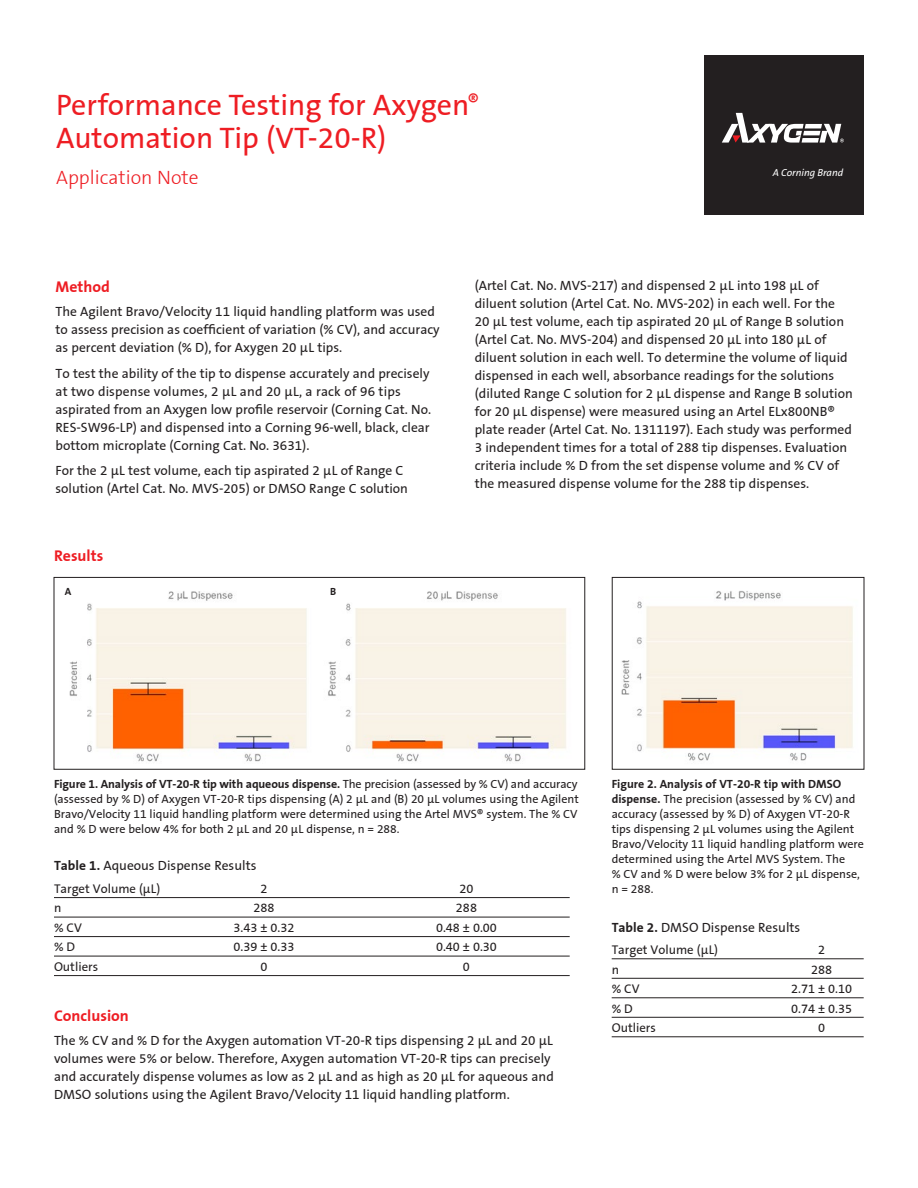
<style>
.page{position:relative;width:918px;height:1188px;background:#fff}
.page>*{position:absolute;margin:0;border:0;box-sizing:border-box;transform-origin:0 0}
.t1{font:30px/33px "Corning Sans";color:#ee1d23}
.Title_sub{font:300 19.5px "Corning Sans";color:#ee1d23}
.A_Head{font:700 15.75px "Corning Sans";color:#ee1d23}
.Body{font:13.5px/18px "Corning Sans";color:#231f20}
.Table_Title{font:13.5px "Corning Sans";color:#231f20}
.Table{font:12.75px "Corning Sans";color:#231f20}
.t2{font:12px/15px "Corning Sans";color:#231f20;text-align:justify}
.t3{font:700 10.5px "Corning Sans";color:#231f20}
.t4{font:italic 10.2px "Corning Sans";color:#fff}
.s1{font-weight:700}
</style>
<div class="page">
<div style="left:705px;top:56px;width:159px;height:159px;background:#231f20"></div>
<svg style="left:722px;top:113px;width:122px;height:30px"></svg>
<hr style="left:54px;top:897px;width:516px;height:1px;background:#231f20">
<hr style="left:54px;top:917px;width:516px;height:1px;background:#231f20">
<hr style="left:54px;top:936px;width:516px;height:1px;background:#231f20">
<hr style="left:54px;top:956px;width:516px;height:1px;background:#231f20">
<hr style="left:54px;top:975px;width:516px;height:1px;background:#231f20">
<hr style="left:612px;top:959px;width:252px;height:1px;background:#231f20">
<hr style="left:612px;top:978px;width:252px;height:1px;background:#231f20">
<hr style="left:612px;top:998px;width:252px;height:1px;background:#231f20">
<hr style="left:612px;top:1017px;width:252px;height:1px;background:#231f20">
<hr style="left:612px;top:1037px;width:252px;height:1px;background:#231f20">
<img style="left:69px;top:591px;width:497px;height:171px">
<div style="left:54px;top:577px;width:531px;height:193px;border:1px solid #231f20"></div>
<img style="left:621px;top:591px;width:232px;height:170px">
<div style="left:612px;top:577px;width:252px;height:193px;border:1px solid #231f20"></div>
<p class="t1" style="left:56px;top:89px;width:425px">Performance Testing for Axygen<sup>®<br></sup>Automation Tip (VT-20-R)</p>
<p class="Title_sub" style="left:56px;top:166px;width:144px">Application Note</p>
<p class="t4" style="left:773px;top:166px;width:72px">A Corning Brand</p>
<p class="A_Head" style="left:56px;top:278px;width:56px">Method</p>
<p class="Body" style="left:56px;top:303px;width:386px">The Agilent Bravo/Velocity 11 liquid handling platform was used to assess precision as coefficient of variation (% CV), and accuracy as percent deviation (% D), for Axygen 20 μL tips.</p>
<p class="Body" style="left:56px;top:364px;width:377px">To test the ability of the tip to dispense accurately and precisely at two dispense volumes, 2 μL and 20 μL, a rack of 96 tips aspirated from an Axygen low profile reservoir (Corning Cat. No.<br>RES-SW96-LP) and dispensed into a Corning 96-well, black, clear bottom microplate (Corning Cat. No. 3631).</p>
<p class="Body" style="left:56px;top:462px;width:354px">For the 2 μL test volume, each tip aspirated 2 μL of Range C solution (Artel Cat. No. MVS-205) or DMSO Range C solution</p>
<p class="A_Head" style="left:54px;top:546px;width:51px">Results</p>
<p class="t3" style="left:65px;top:586px;width:8px">A</p>
<p class="t3" style="left:330px;top:586px;width:8px">B</p>
<p class="Body" style="left:475px;top:277px;width:380px">(Artel Cat. No. MVS-217) and dispensed 2 μL into 198 μL of diluent solution (Artel Cat. No. MVS-202) in each well. For the 20 μL test volume, each tip aspirated 20 μL of Range B solution (Artel Cat. No. MVS-204) and dispensed 20 μL into 180 μL of diluent solution in each well. To determine the volume of liquid dispensed in each well, absorbance readings for the solutions (diluted Range C solution for 2 μL dispense and Range B solution for 20 μL dispense) were measured using an Artel ELx800NB® plate reader (Artel Cat. No. 1311197). Each study was performed 3 independent times for a total of 288 tip dispenses. Evaluation criteria include % D from the set dispense volume and % CV of the measured dispense volume for the 288 tip dispenses.</p>
<p class="t2" style="left:54px;top:777px;width:526px"><span class="s1">Figure 1. Analysis of VT-20-R tip with aqueous dispense.</span> The precision (assessed by % CV) and accuracy (assessed by % D) of Axygen VT-20-R tips dispensing (A) 2 μL and (B) 20 μL volumes using the Agilent Bravo/Velocity 11 liquid handling platform were determined using the Artel MVS® system. The % CV and % D were below 4% for both 2 μL and 20 μL dispense, n = 288.</p>
<p class="Table_Title" style="left:54px;top:858px;width:204px"><span class="s1">Table 1.</span> Aqueous Dispense Results</p>
<p class="Table" style="left:54px;top:881px;width:108px">Target Volume (µL)</p>
<p class="Table" style="left:260px;top:881px;width:9px">2</p>
<p class="Table" style="left:459px;top:881px;width:16px">20</p>
<p class="Table" style="left:54px;top:901px;width:9px">n</p>
<p class="Table" style="left:253px;top:901px;width:23px">288</p>
<p class="Table" style="left:456px;top:901px;width:23px">288</p>
<p class="Table" style="left:54px;top:920px;width:29px">% CV</p>
<p class="Table" style="left:234px;top:920px;width:63px">3.43 ± 0.32</p>
<p class="Table" style="left:436px;top:920px;width:63px">0.48 ± 0.00</p>
<p class="Table" style="left:54px;top:940px;width:23px">% D</p>
<p class="Table" style="left:234px;top:940px;width:63px">0.39 ± 0.33</p>
<p class="Table" style="left:436px;top:940px;width:63px">0.40 ± 0.30</p>
<p class="Table" style="left:54px;top:959px;width:46px">Outliers</p>
<p class="Table" style="left:260px;top:959px;width:9px">0</p>
<p class="Table" style="left:463px;top:959px;width:9px">0</p>
<p class="A_Head" style="left:54px;top:1007px;width:76px">Conclusion</p>
<p class="Body" style="left:54px;top:1032px;width:501px">The % CV and % D for the Axygen automation VT-20-R tips dispensing 2 µL and 20 µL volumes were 5% or below. Therefore, Axygen automation VT-20-R tips can precisely and accurately dispense volumes as low as 2 µL and as high as 20 µL for aqueous and DMSO solutions using the Agilent Bravo/Velocity 11 liquid handling platform.</p>
<p class="t2" style="left:612px;top:777px;width:254px;text-align:left"><span class="s1">Figure 2. Analysis of VT-20-R tip with DMSO dispense.</span> The precision (assessed by % CV) and accuracy (assessed by % D) of Axygen VT-20-R tips dispensing 2 μL volumes using the Agilent Bravo/Velocity 11 liquid handling platform were determined using the Artel MVS System. The<br>% CV and % D were below 3% for 2 μL dispense, n = 288.</p>
<p class="Table_Title" style="left:612px;top:919px;width:190px"><span class="s1">Table 2.</span> DMSO Dispense Results</p>
<p class="Table" style="left:612px;top:942px;width:108px">Target Volume (µL)</p>
<p class="Table" style="left:818px;top:942px;width:9px">2</p>
<p class="Table" style="left:612px;top:962px;width:9px">n</p>
<p class="Table" style="left:811px;top:962px;width:23px">288</p>
<p class="Table" style="left:612px;top:981px;width:29px">% CV</p>
<p class="Table" style="left:791px;top:981px;width:63px">2.71 ± 0.10</p>
<p class="Table" style="left:612px;top:1001px;width:23px">% D</p>
<p class="Table" style="left:791px;top:1001px;width:63px">0.74 ± 0.35</p>
<p class="Table" style="left:612px;top:1020px;width:46px">Outliers</p>
<p class="Table" style="left:818px;top:1020px;width:9px">0</p>
</div>
